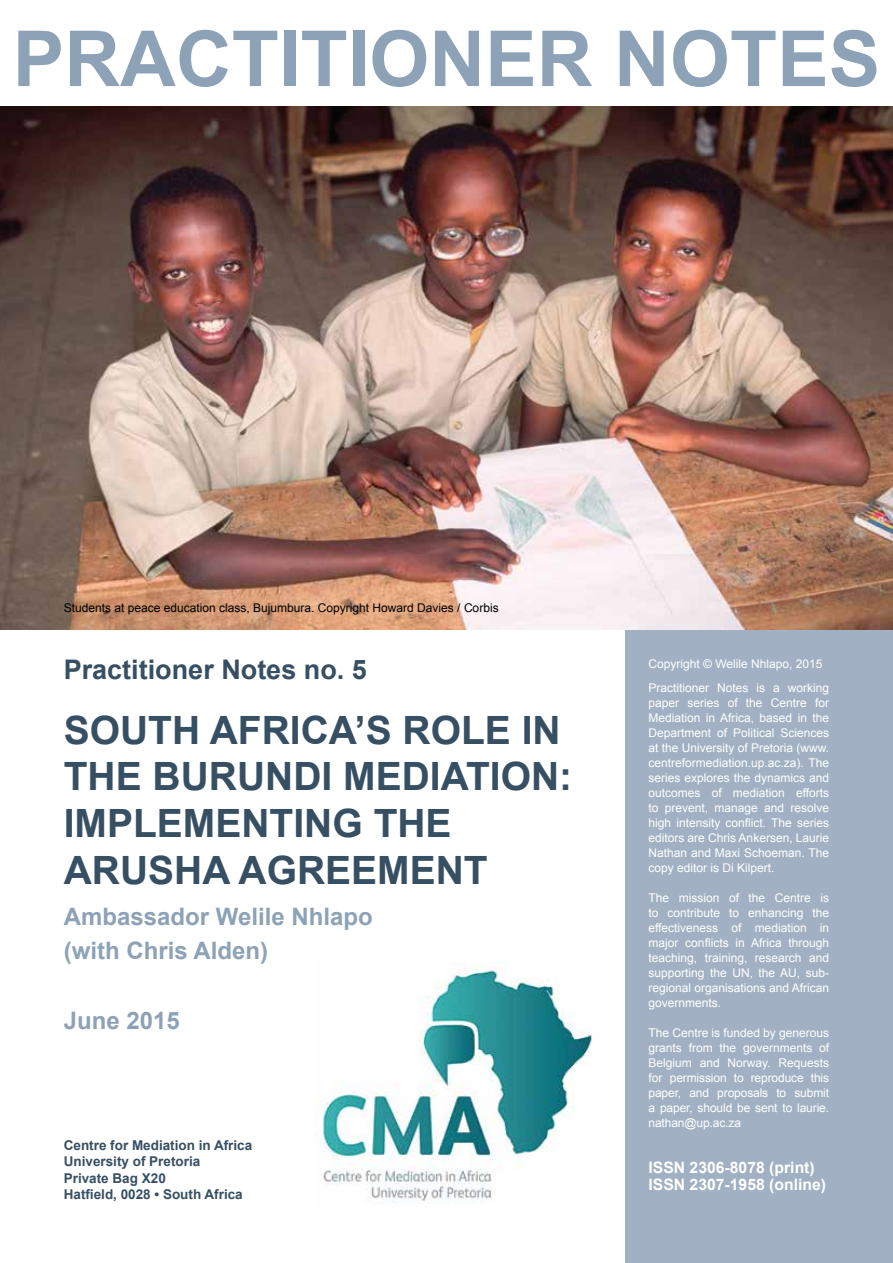
<style>
.page{position:relative;width:893px;height:1263px;background:#fff}
.page>*{position:absolute;margin:0;border:0;box-sizing:border-box;transform-origin:0 0}
.t1{font:700 77.25px "Arial";color:#8da2b7}
.t2{font:700 39px "Arial";color:#364f63}
.t3{font:700 27px "Arial";color:#364f63}
.t4{font:700 24px/33.8px "Arial";color:#8da2b7}
.t5{font:700 15.75px/16.5px "Arial";color:#fff}
.t6{font:700 13.5px/16.5px "Arial";color:#364f63}
.t7{font:12px/15px "Arial";color:#fff;text-align:justify}
.t8{font:12px "Arial";color:#000}
</style>
<div class="page">
<img style="left:315px;top:961px;width:277px;height:242px">
<div style="left:625px;top:612px;width:268px;height:651px;background:#a1b1c3"></div>
<img style="left:0;top:106px;width:893px;height:523px">
<h1 class="t1" style="left:13px;top:7px;width:869px">PRACTITIONER NOTES</h1>
<p class="t8" style="left:64px;top:600px;width:436px">Students at peace education class, Bujumbura. Copyright Howard Davies / Corbis</p>
<h3 class="t3" style="left:64px;top:651px;width:305px">Practitioner Notes no. 5</h3>
<h2 class="t2" style="left:64px;top:704px;width:54px">Sout</h2>
<h2 class="t2" style="left:172px;top:704px;width:114px">h Africa</h2>
<h2 class="t2" style="left:355px;top:704px;width:185px">’s Role in</h2>
<h2 class="t2" style="left:64px;top:751px;width:145px">the Burun</h2>
<h2 class="t2" style="left:293px;top:751px;width:159px">di Mediation</h2>
<h2 class="t2" style="left:559px;top:751px;width:14px">:</h2>
<h2 class="t2" style="left:64px;top:797px;width:119px">Implementin</h2>
<h2 class="t2" style="left:332px;top:797px;width:116px">g the</h2>
<h2 class="t2" style="left:64px;top:844px;width:56px">Arus</h2>
<h2 class="t2" style="left:174px;top:844px;width:151px">ha Agreement</h2>
<h3 class="t4" style="left:64px;top:900px;width:310px">Ambassador Welile Nhlapo (with Chris Alden)</h3>
<h3 class="t4" style="left:64px;top:1005px;width:118px">June 2015</h3>
<p class="t6" style="left:64px;top:1137px;width:190px">Centre for Mediation in Africa<br>University of Pretoria<br>Private Bag X20<br>Hatfield, 0028 • South Africa</p>
<p class="t7" style="left:648px;top:652px;width:182px;line-height:24px">Copyright © Welile Nhlapo, 2015<br>Practitioner Notes is a working</p>
<p class="t7" style="left:648px;top:695px;width:182px">paper series of the Centre for Mediation in Africa, based in the Department of Political Sciences at the University of Pretoria (www. centreformediation.up.ac.za). The series explores the dynamics and outcomes of mediation efforts to prevent, manage and resolve high intensity conflict. The series editors are Chris Ankersen, Laurie Nathan and Maxi Schoeman. The copy editor is Di Kilpert.</p>
<p class="t7" style="left:648px;top:890px;width:182px">The mission of the Centre is to contribute to enhancing the effectiveness of mediation in major conflicts in Africa through teaching, training, research and supporting the UN, the AU, sub&shy;regional organisations and African governments.</p>
<p class="t7" style="left:648px;top:1025px;width:182px">The Centre is funded by generous grants from the governments of Belgium and Norway. Requests for permission to reproduce this paper, and proposals to submit a paper, should be sent to laurie. nathan@up.ac.za</p>
<h3 class="t5" style="left:648px;top:1160px;width:179px">ISSN 2306-8078 (print)<br>ISSN 2307-1958 (online)</h3>
</div>
